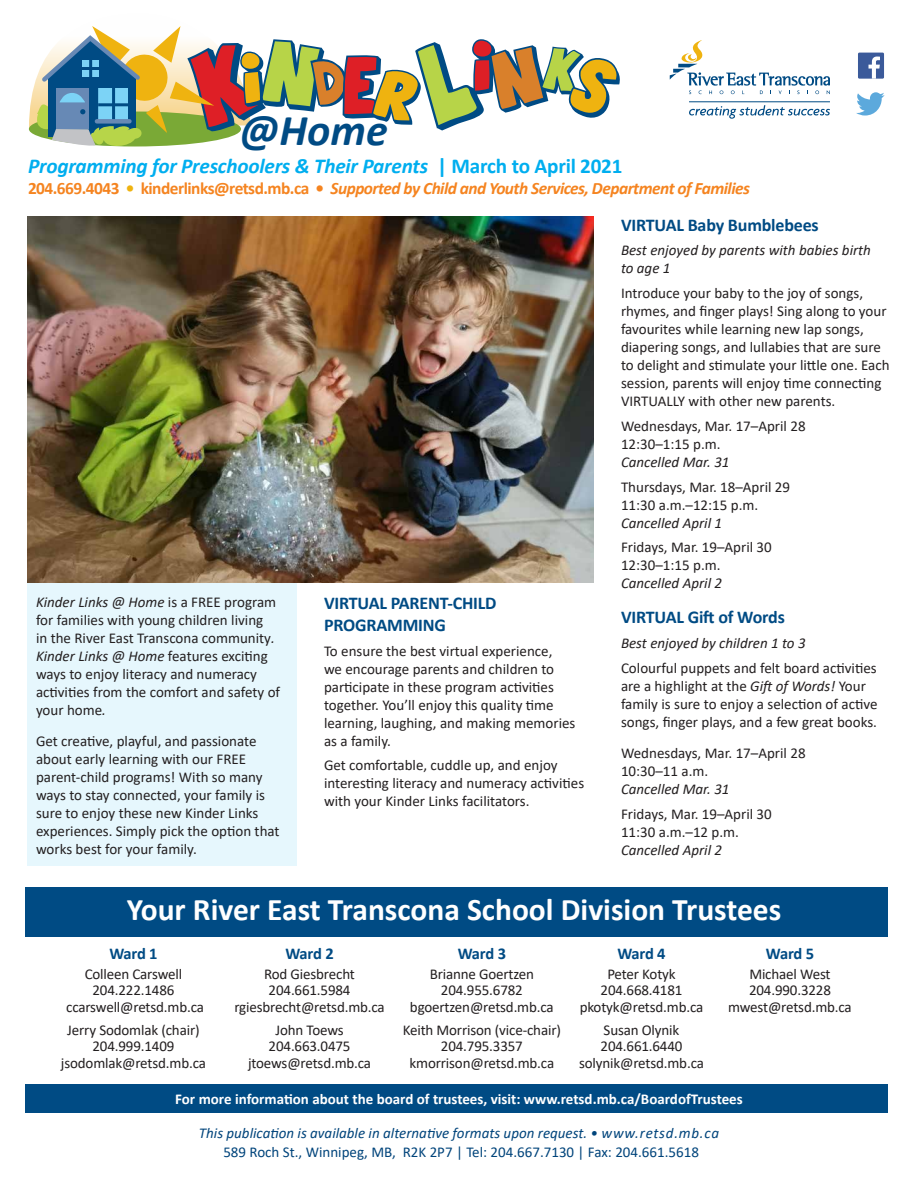
<style>
.page{position:relative;width:918px;height:1188px;background:#fff}
.page>*{position:absolute;margin:0;border:0;box-sizing:border-box;transform-origin:0 0}
.t1{font:italic 700 44.1px "Calibri";color:#004b84}
.t2{font:700 31.5px "Calibri";color:#fff}
.t3{font:italic 700 21.3px "Calibri";letter-spacing:-.01em;color:#00aeef}
.t4{font:700 18px/21.6px "Calibri";letter-spacing:-.01em;color:#004b84}
.t5{font:italic 700 17.4px "Calibri";letter-spacing:-.03em;color:#f58420}
.t6{font:700 16.5px "Calibri";letter-spacing:-.02em;color:#004b84}
.t7{font:15px/18px "Calibri";color:#231f20}
.t8{font:italic 15px/18px "Calibri";color:#231f20}
.t9{font:700 15px "Calibri";color:#fff}
.t10{font:italic 15px "Calibri";color:#00447b}
.t11{font:15px "Calibri";color:#00447b}
.s1{font-style:normal}
.s2{font-style:normal;font-size:21.15px}
.s3{font-style:normal;color:#efb310}
.s4{font-style:italic}
</style>
<div class="page">
<svg style="left:670px;top:40px;width:160px;height:54px"></svg>
<svg style="left:689px;top:105px;width:141px;height:14px"></svg>
<hr style="left:689px;top:101px;width:141px;height:1px;background:#004b84">
<div style="left:858px;top:53px;width:26px;height:26px;background:#3b5a9a"></div>
<svg style="left:869px;top:57px;width:11px;height:22px"></svg>
<svg style="left:856px;top:92px;width:29px;height:24px"></svg>
<svg style="left:29px;top:26px;width:591px;height:121px"></svg>
<div style="left:27px;top:567px;width:270px;height:299px;background:#e6f7fd"></div>
<div style="left:26px;top:888px;width:862px;height:49px;background:#004b84"></div>
<div style="left:26px;top:1084px;width:862px;height:29px;background:#004b84"></div>
<img style="left:27px;top:216px;width:567px;height:366px">
<h1 class="t1" style="left:240px;top:99px;width:150px">@Home</h1>
<h3 class="t3" style="left:28px;top:151px;width:596px">Programming for Preschoolers &amp; Their Parents <span class="s1">| March to April</span> <span class="s2">2021</span></h3>
<p class="t5" style="left:28px;top:176px;width:723px"><span class="s1">204.669.4043</span> <span class="s3">•</span> <span class="s1">kinderlinks@retsd.mb.ca •</span> Supported by Child and Youth Services, Department of Families</p>
<p class="t7" style="left:36px;top:593px;width:246px"><span class="s4">Kinder Links @ Home</span> is a FREE program for families with young children living<br>in the River East Transcona community<span class="s4">.<br>Kinder Links @ Home</span> features exciting ways to enjoy literacy and numeracy activities from the comfort and safety of your home<span class="s4">.</span></p>
<p class="t7" style="left:36px;top:732px;width:245px">Get creative, playful, and passionate about early learning with our FREE parent-child programs! With so many ways to stay connected, your family is sure to enjoy these new Kinder Links experiences. Simply pick the option that works best for your family.</p>
<p class="t4" style="left:324px;top:592px;width:174px">VIRTUAL PARENT-CHILD<br>PROGRAMMING</p>
<p class="t7" style="left:324px;top:641px;width:253px">To ensure the best virtual experience,<br>we encourage parents and children to participate in these program activities together. You’ll enjoy this quality time learning, laughing, and making memories as a family.</p>
<p class="t7" style="left:324px;top:756px;width:262px">Get comfortable, cuddle up, and enjoy interesting literacy and numeracy activities with your Kinder Links facilitators.</p>
<p class="t4" style="left:621px;top:214px;width:199px">VIRTUAL Baby Bumblebees</p>
<p class="t8" style="left:621px;top:241px;width:252px">Best enjoyed by parents with babies birth to age 1</p>
<p class="t7" style="left:621px;top:284px;width:270px">Introduce your baby to the joy of songs, rhymes, and finger plays! Sing along to your favourites while learning new lap songs, diapering songs, and lullabies that are sure to delight and stimulate your little one. Each session, parents will enjoy time connecting VIRTUALLY with other new parents.</p>
<p class="t7" style="left:621px;top:417px;width:186px">Wednesdays, Mar. 17–April 28<br>12:30–1:15 p.m.</p>
<p class="t8" style="left:621px;top:452px;width:110px">Cancelled Mar. 31</p>
<p class="t7" style="left:621px;top:477px;width:171px">Thursdays, Mar. 18–April 29<br>11:30 a.m.–12:15 p.m.</p>
<p class="t8" style="left:621px;top:513px;width:103px">Cancelled April 1</p>
<p class="t7" style="left:621px;top:538px;width:152px">Fridays, Mar. 19–April 30<br>12:30–1:15 p.m.</p>
<p class="t8" style="left:621px;top:574px;width:103px">Cancelled April 2</p>
<p class="t4" style="left:621px;top:606px;width:165px">VIRTUAL Gift of Words</p>
<p class="t8" style="left:621px;top:634px;width:186px">Best enjoyed by children 1 to 3</p>
<p class="t7" style="left:621px;top:659px;width:258px">Colourful puppets and felt board activities are a highlight at the <span class="s4">Gift of Words!</span> Your family is sure to enjoy a selection of active songs, finger plays, and a few great books.</p>
<p class="t7" style="left:621px;top:744px;width:186px">Wednesdays, Mar. 17–April 28<br>10:30–11 a.m.</p>
<p class="t8" style="left:621px;top:780px;width:110px">Cancelled Mar. 31</p>
<p class="t7" style="left:621px;top:805px;width:152px">Fridays, Mar. 19–April 30<br>11:30 a.m.–12 p.m.</p>
<p class="t8" style="left:621px;top:841px;width:103px">Cancelled April 2</p>
<h2 class="t2" style="left:127px;top:888px;width:656px">Your River East Transcona School Division Trustees</h2>
<p class="t6" style="left:109px;top:942px;width:50px">Ward 1</p>
<p class="t7" style="left:66px;top:965px;width:139px;line-height:16.5px;text-align:center">Colleen Carswell<br>204.222.1486 ccarswell@retsd.mb.ca</p>
<p class="t7" style="left:61px;top:1021px;width:146px;line-height:16.5px;text-align:center">Jerry Sodomlak (chair)<br>204.999.1409 jsodomlak@retsd.mb.ca</p>
<p class="t6" style="left:285px;top:942px;width:50px">Ward 2</p>
<p class="t7" style="left:234px;top:965px;width:152px;line-height:16.5px;text-align:center">Rod Giesbrecht<br>204.661.5984 rgiesbrecht@retsd.mb.ca</p>
<p class="t7" style="left:248px;top:1021px;width:125px;line-height:16.5px;text-align:center">John Toews<br>204.663.0475 jtoews@retsd.mb.ca</p>
<p class="t6" style="left:458px;top:942px;width:50px">Ward 3</p>
<p class="t7" style="left:410px;top:965px;width:145px;line-height:16.5px;text-align:center">Brianne Goertzen<br>204.955.6782 bgoertzen@retsd.mb.ca</p>
<p class="t7" style="left:403px;top:1021px;width:160px;line-height:16.5px;text-align:center">Keith Morrison (vice-chair)<br>204.795.3357 kmorrison@retsd.mb.ca</p>
<p class="t6" style="left:617px;top:942px;width:50px">Ward 4</p>
<p class="t7" style="left:580px;top:965px;width:125px;line-height:16.5px;text-align:center">Peter Kotyk<br>204.668.4181 pkotyk@retsd.mb.ca</p>
<p class="t7" style="left:579px;top:1021px;width:126px;line-height:16.5px;text-align:center">Susan Olynik<br>204.661.6440 solynik@retsd.mb.ca</p>
<p class="t6" style="left:766px;top:942px;width:50px">Ward 5</p>
<p class="t7" style="left:728px;top:965px;width:125px;line-height:16.5px;text-align:center">Michael West<br>204.990.3228 mwest@retsd.mb.ca</p>
<p class="t9" style="left:175px;top:1088px;width:569px">For more information about the board of trustees, visit: www.retsd.mb.ca/BoardofTrustees</p>
<p class="t10" style="left:199px;top:1122px;width:522px">This publication is available in alternative formats upon request. • www.retsd.mb.ca</p>
<p class="t11" style="left:223px;top:1142px;width:477px">589 Roch St., Winnipeg, MB, R2K 2P7 | Tel: 204.667.7130 | Fax: 204.661.5618</p>
</div>
